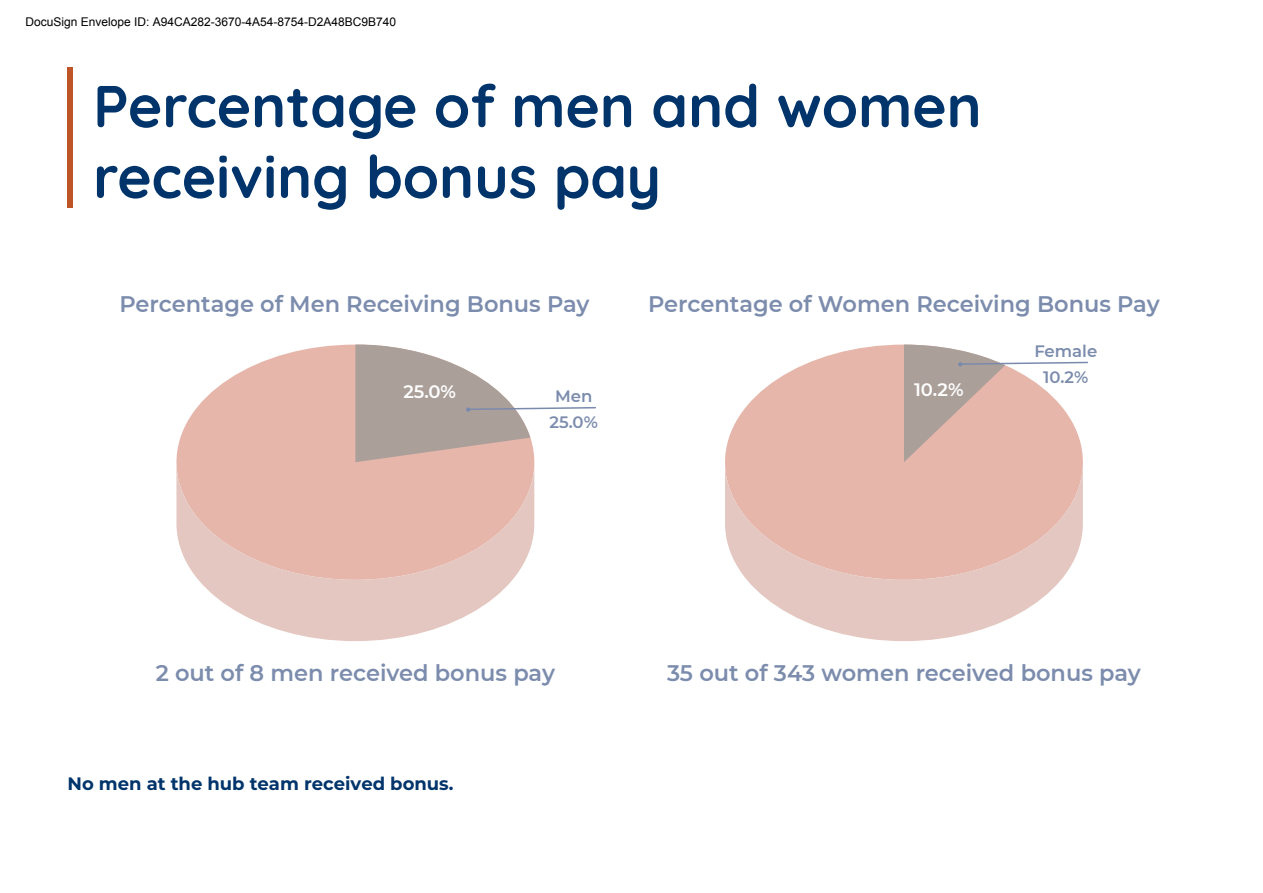
<style>
.page{position:relative;width:1263px;height:893px;background:#fff}
.page>*{position:absolute;margin:0;border:0;box-sizing:border-box;transform-origin:0 0}
.t1{font:700 58.95px/70.8px "Quicksand";color:#00346a}
.t2{font:600 22.5px "Montserrat";color:#7c8cad}
.t3{font:700 18px "Montserrat";color:#00346a}
.t4{font:600 18px "Montserrat";color:#fff}
.t5{font:600 16.5px/25.8px "Montserrat";color:#7c8cad;text-align:center}
.t6{font:12px "Arial";color:#000}
</style>
<div class="page">
<svg style="left:68px;top:68px;width:5px;height:140px"></svg>
<div style="left:176px;top:345px;width:358px;height:235px;background:#e6b6ab;border-radius:50%"></div>
<svg style="left:176px;top:462px;width:358px;height:179px"></svg>
<div style="left:725px;top:345px;width:358px;height:235px;background:#e6b6ab;border-radius:50%"></div>
<svg style="left:725px;top:465px;width:358px;height:176px"></svg>
<svg style="left:355px;top:344px;width:241px;height:118px"></svg>
<svg style="left:904px;top:345px;width:185px;height:117px"></svg>
<p class="t6" style="left:26px;top:15px;width:372px">DocuSign Envelope ID: A94CA282-3670-4A54-8754-D2A48BC9B740</p>
<h1 class="t1" style="left:93px;top:66px;width:890px">Percentage of men and women receiving bonus pay</h1>
<p class="t2" style="left:120px;top:288px;width:471px">Percentage of Men Receiving Bonus Pay</p>
<p class="t2" style="left:648px;top:288px;width:513px">Percentage of Women Receiving Bonus Pay</p>
<p class="t4" style="left:403px;top:379px;width:54px">25.0%</p>
<p class="t4" style="left:914px;top:377px;width:51px">10.2%</p>
<p class="t5" style="left:549px;top:382px;width:50px">Men<br>25.0%</p>
<p class="t5" style="left:1034px;top:337px;width:64px">Female<br>10.2%</p>
<p class="t2" style="left:156px;top:657px;width:401px">2 out of 8 men received bonus pay</p>
<p class="t3" style="left:68px;top:771px;width:388px">No men at the hub team received bonus.</p>
<p class="t2" style="left:667px;top:657px;width:475px">35 out of 343 women received bonus pay</p>
</div>
